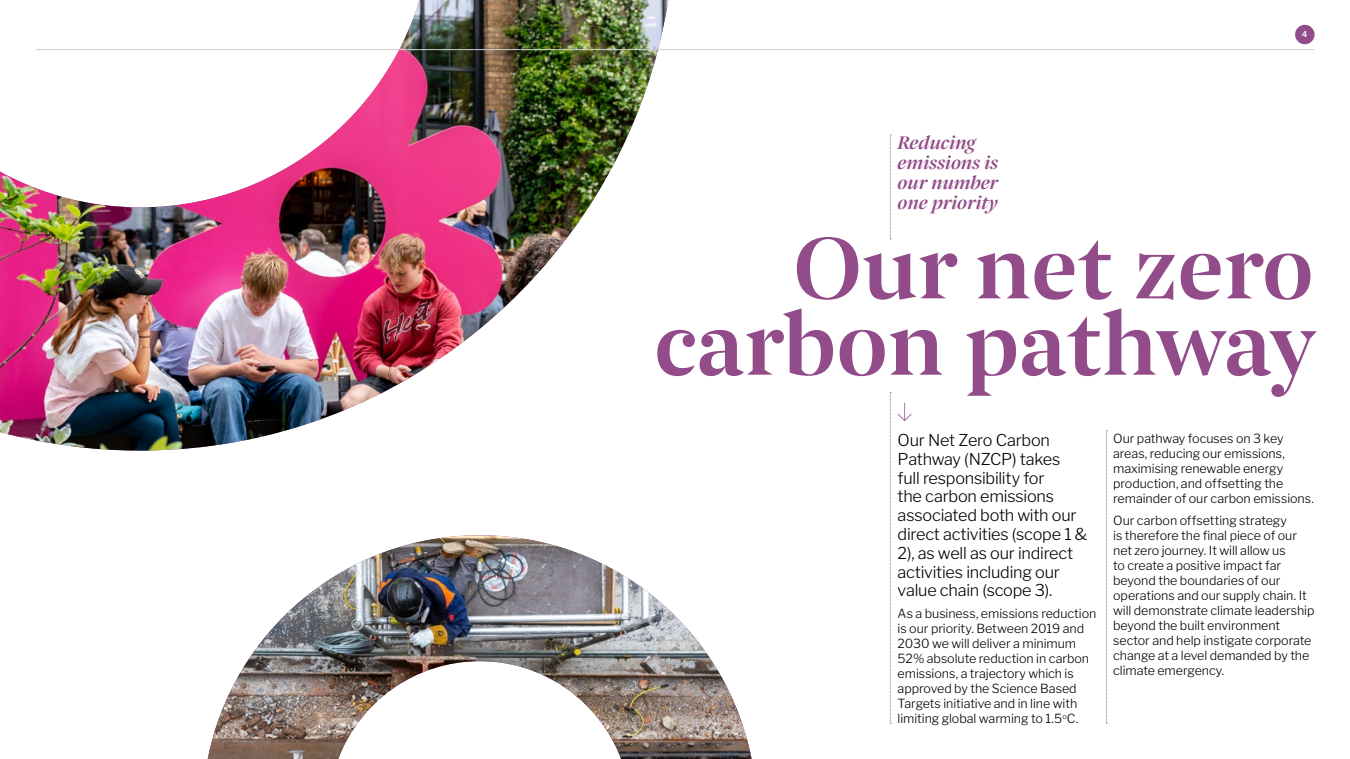
<style>
.page{position:relative;width:1350px;height:759px;background:#fff}
.page>*{position:absolute;margin:0;border:0;box-sizing:border-box;transform-origin:0 0}
.t1{font:95.75px/76.2px "Grosvenor Headline";color:#924c8a;text-align:right}
.t2{font:italic 20px/20px "Grosvenor Headline";letter-spacing:-.01em;color:#924c8a}
.t3{font:300 16.25px/18.8px "Libre Franklin";letter-spacing:-.015em;color:#000}
.t4{font:300 12.5px/15px "Libre Franklin";letter-spacing:-.005em;color:#000}
.t5{font:600 8.12px "Libre Franklin";color:#fff}
</style>
<div class="page">
<svg style="left:890px;top:392px;width:1px;height:332px"></svg>
<svg style="left:890px;top:135px;width:1px;height:105px"></svg>
<svg style="left:1106px;top:430px;width:1px;height:294px"></svg>
<svg style="left:898px;top:403px;width:14px;height:18px"></svg>
<img style="left:208px;top:535px;width:544px;height:224px">
<img style="left:0;top:0;width:668px;height:450px">
<div style="left:1295px;top:25px;width:20px;height:19px;background:#924c8a;border-radius:50%"></div>
<hr style="left:35px;top:49px;width:1280px;height:1px;background:#d0d0d0">
<h2 class="t2" style="left:898px;top:132px;width:102px">Reducing emissions is our number one priority</h2>
<p class="t5" style="left:1302px;top:29px;width:7px">4</p>
<h1 class="t1" style="left:654px;top:226px;width:663px">Our net zero carbon pathway</h1>
<p class="t4" style="left:1113px;top:430px;width:202px">Our pathway focuses on 3 key areas, reducing our emissions, maximising renewable energy production, and offsetting the remainder of our carbon emissions.</p>
<p class="t4" style="left:1113px;top:513px;width:203px">Our carbon offsetting strategy<br>is therefore the final piece of our net zero journey. It will allow us<br>to create a positive impact far beyond the boundaries of our operations and our supply chain. It will demonstrate climate leadership beyond the built environment sector and help instigate corporate change at a level demanded by the climate emergency.</p>
<h3 class="t3" style="left:898px;top:431px;width:191px">Our Net Zero Carbon<br>Pathway (NZCP) takes<br>full responsibility for<br>the carbon emissions associated both with our direct activities (scope 1 &amp;<br>2), as well as our indirect activities including our value chain (scope 3).</h3>
<p class="t4" style="left:898px;top:606px;width:200px">As a business, emissions reduction is our priority. Between 2019 and<br>2030 we will deliver a minimum<br>52% absolute reduction in carbon emissions, a trajectory which is approved by the Science Based<br>Targets initiative and in line with limiting global warming to 1.5<sup>o</sup>C.</p>
</div>
